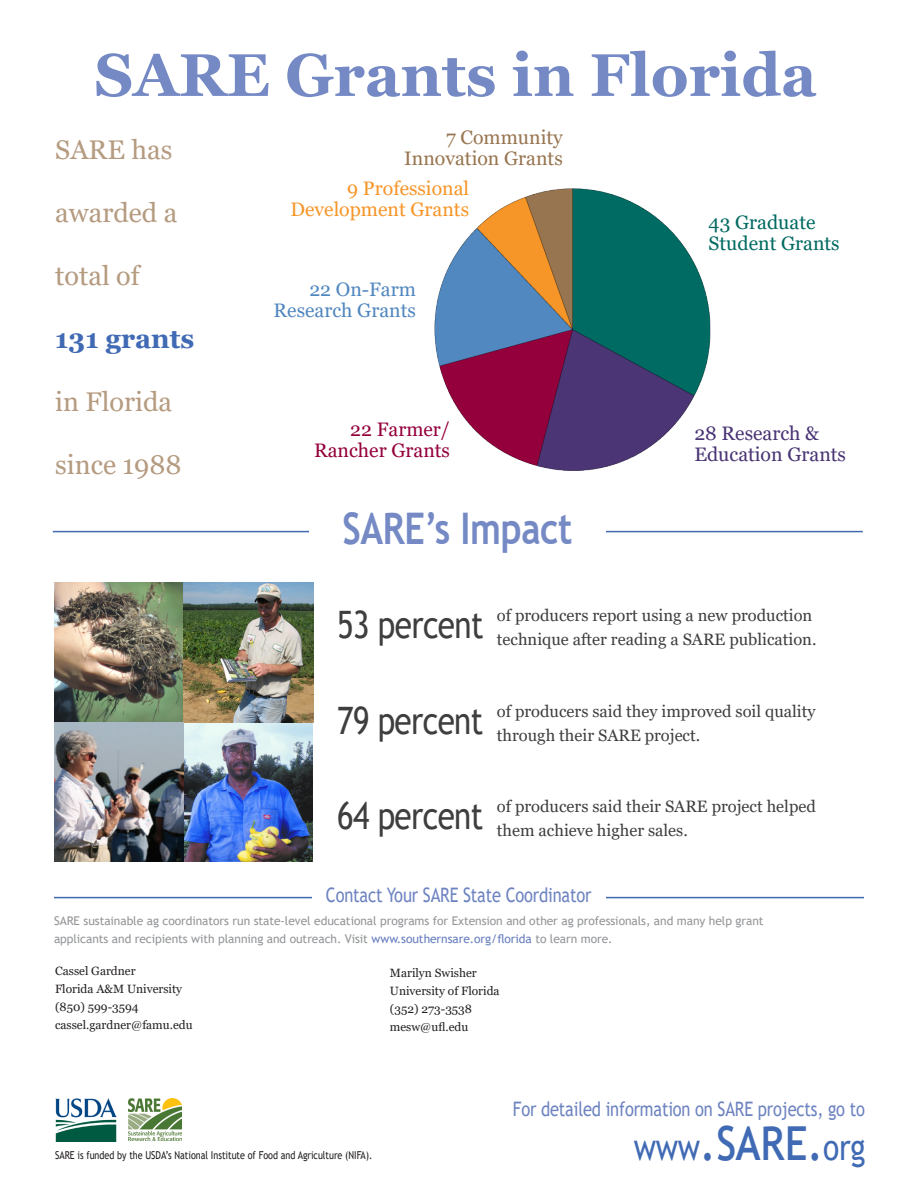
<style>
.page{position:relative;width:918px;height:1188px;background:#fff}
.page>*{position:absolute;margin:0;border:0;box-sizing:border-box;transform-origin:0 0}
.t1{font:700 60px "Georgia";color:#758ac5}
.t2{font:700 43.5px "Trebuchet MS";letter-spacing:-.01em;color:#758ac5;scale:.83 1}
.t3{font:37.8px "Trebuchet MS";letter-spacing:-.02em;color:#3e3e3f;scale:.83 1}
.t4{font:36.3px "Trebuchet MS";letter-spacing:-.01em;color:#406ab4;scale:.83 1}
.t5{font:27px "Georgia";color:#b59b80}
.t6{font:700 27px "Georgia";color:#406ab4}
.t7{font:19.95px "Trebuchet MS";letter-spacing:-.01em;color:#6e84c1;scale:.83 1}
.t8{font:19.5px/21px "Georgia";color:#f79528;text-align:right}
.t9{font:19.5px/21px "Georgia";color:#493474}
.t10{font:19.5px/21px "Georgia";color:#977550;text-align:right}
.t11{font:19.5px/21px "Georgia";color:#016a61}
.t12{font:19.5px/21px "Georgia";color:#5187bf;text-align:right}
.t13{font:19.5px/21px "Georgia";color:#94003c;text-align:right}
.t14{font:16.5px "Georgia";color:#3e3e3f}
.t15{font:12px/18px "Trebuchet MS";letter-spacing:-.005em;color:#939598}
.t16{font:12px/18px "Georgia";color:#231f20}
.t17{font:10.95px "Trebuchet MS";color:#231f20;scale:.83 1}
.s1{color:#667ebf}
.s2{font-size:54.45px}
.s3{font-size:59.85px}
</style>
<div class="page">
<hr style="left:54px;top:897px;width:810px;height:1px;background:#406ab4">
<div style="left:312px;top:890px;width:294px;height:22px;background:#fff"></div>
<hr style="left:53px;top:531px;width:810px;height:1px;background:#406ab4">
<img style="left:128px;top:1099px;width:53px;height:42px">
<img style="left:55px;top:1099px;width:62px;height:42px">
<img style="left:434px;top:188px;width:282px;height:345px">
<div style="left:309px;top:518px;width:297px;height:34px;background:#fff"></div>
<img style="left:54px;top:583px;width:259px;height:279px">
<p class="t1" style="left:94px;top:37px;width:724px">SARE Grants in Florida</p>
<p class="t5" style="left:55px;top:134px;width:119px">SARE has</p>
<p class="t5" style="left:55px;top:197px;width:124px">awarded a</p>
<p class="t5" style="left:55px;top:260px;width:86px">total of</p>
<p class="t6" style="left:55px;top:322px;width:141px">131 grants</p>
<p class="t5" style="left:55px;top:386px;width:118px">in Florida</p>
<p class="t5" style="left:55px;top:449px;width:128px">since 1988</p>
<p class="t10" style="left:404px;top:127px;width:160px">7 Community<br>Innovation Grants</p>
<p class="t8" style="left:291px;top:178px;width:180px">9 Professional<br>Development Grants</p>
<p class="t12" style="left:274px;top:279px;width:144px">22 On-Farm<br>Research Grants</p>
<p class="t13" style="left:314px;top:419px;width:138px">22 Farmer/<br>Rancher Grants</p>
<p class="t2" style="left:342px;top:501px;width:279px">SARE’s Impact</p>
<p class="t11" style="left:709px;top:212px;width:133px">43 Graduate<br>Student Grants</p>
<p class="t9" style="left:694px;top:423px;width:153px">28 Research &amp;<br>Education Grants</p>
<p class="t3" style="left:337px;top:601px;width:178px">53 percent</p>
<p class="t14" style="left:497px;top:605px;width:317px">of producers report using a new production</p>
<p class="t14" style="left:497px;top:629px;width:321px">technique after reading a SARE publication.</p>
<p class="t3" style="left:337px;top:697px;width:177px">79 percent</p>
<p class="t14" style="left:497px;top:701px;width:320px">of producers said they improved soil quality</p>
<p class="t14" style="left:497px;top:725px;width:205px">through their SARE project.</p>
<p class="t3" style="left:337px;top:792px;width:177px">64 percent</p>
<p class="t14" style="left:497px;top:796px;width:321px">of producers said their SARE project helped</p>
<p class="t14" style="left:497px;top:820px;width:193px">them achieve higher sales.</p>
<p class="t7" style="left:326px;top:882px;width:321px">Contact Your SARE State Coordinator</p>
<p class="t15" style="left:54px;top:912px;width:711px">SARE sustainable ag coordinators run state-level educational programs for Extension and other ag professionals, and many help grant applicants and recipients with planning and outreach. Visit <span class="s1">www.southernsare.org/florida</span> to learn more.</p>
<p class="t16" style="left:55px;top:962px;width:82px">Cassel Gardner</p>
<p class="t16" style="left:55px;top:980px;width:129px">Florida A&amp;M University</p>
<p class="t16" style="left:55px;top:998px;width:85px">(850) 599-3594</p>
<p class="t16" style="left:55px;top:1016px;width:139px">cassel.gardner@famu.edu</p>
<p class="t16" style="left:390px;top:965px;width:88px">Marilyn Swisher</p>
<p class="t16" style="left:390px;top:983px;width:111px">University of Florida (352) 273-3538</p>
<p class="t16" style="left:390px;top:1019px;width:80px">mesw@ufl.edu</p>
<p class="t17" style="left:55px;top:1148px;width:384px">SARE is funded by the USDA’s National Institute of Food and Agriculture (NIFA).</p>
<p class="t7" style="left:513px;top:1097px;width:426px">For detailed information on SARE projects, go to</p>
<p class="t4" style="left:634px;top:1125px;width:281px">www<span class="s2">.</span><span class="s3">sare</span><span class="s2">.</span>org</p>
</div>
